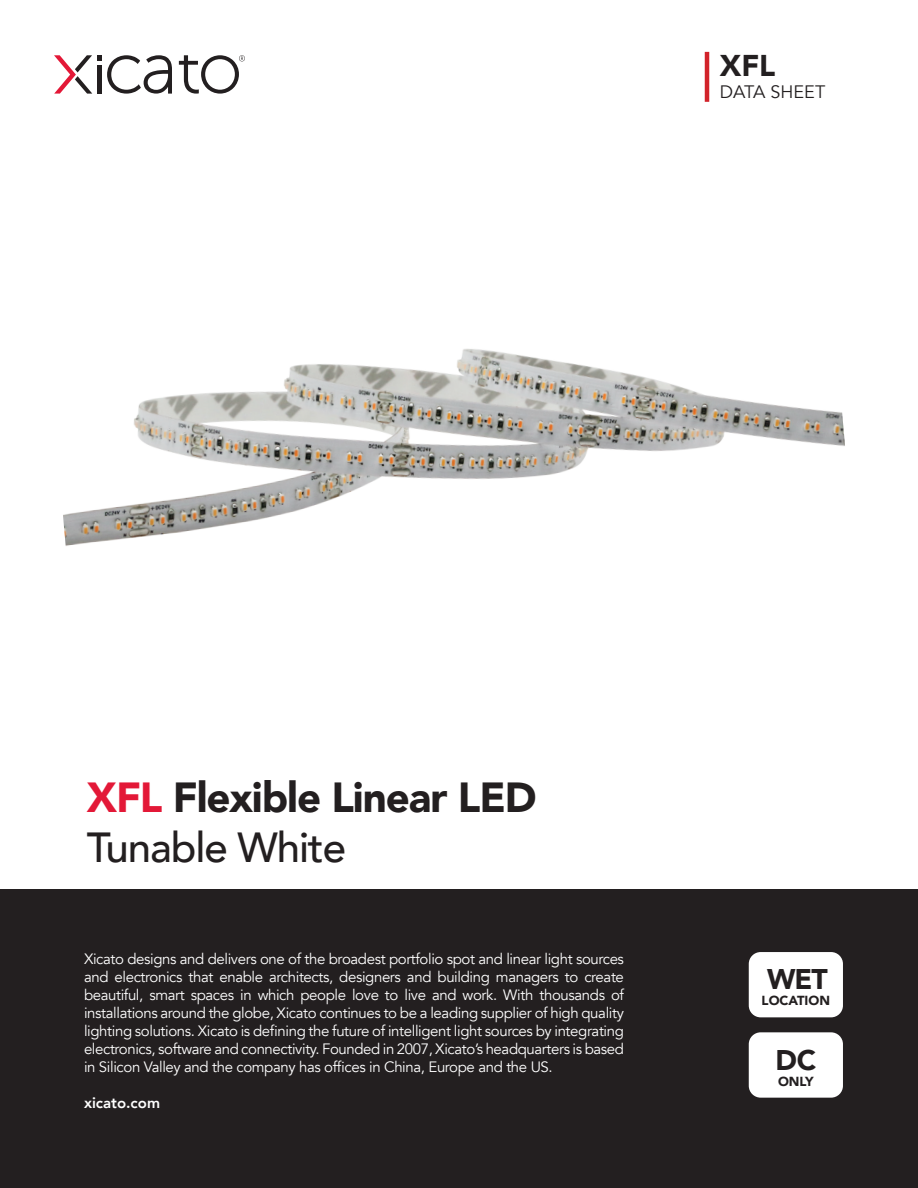
<style>
.page{position:relative;width:918px;height:1188px;background:#fff}
.page>*{position:absolute;margin:0;border:0;box-sizing:border-box;transform-origin:0 0}
.t1{font:900 42px "Avenir";letter-spacing:-.025em;color:#231f20}
.t2{font:500 42px "Avenir";letter-spacing:-.025em;color:#231f20}
.t3{font:900 30px "Avenir";color:#231f20}
.t4{font:900 28.35px "Avenir";color:#231f20}
.t5{font:18px "Avenir";color:#231f20}
.t6{font:15px/18px "Avenir";letter-spacing:-.025em;color:#fff;text-align:justify}
.t7{font:800 15px "Avenir";color:#fff}
.t8{font:900 13.05px "Avenir";color:#231f20}
.s1{color:#e31837}
</style>
<div class="page">
<svg style="left:107px;top:55px;width:65px;height:39px"></svg>
<svg style="left:179px;top:55px;width:66px;height:39px"></svg>
<svg style="left:54px;top:55px;width:47px;height:39px"></svg>
<div style="left:0;top:890px;width:918px;height:298px;background:#231f20"></div>
<hr style="left:705px;top:52px;width:4px;height:50px;background:#d2232a">
<div style="left:749px;top:952px;width:94px;height:65px;background:#fff;border-radius:12px"></div>
<div style="left:749px;top:1032px;width:94px;height:66px;background:#fff;border-radius:12px"></div>
<img style="left:63px;top:349px;width:782px;height:197px">
<p class="t3" style="left:720px;top:40px;width:57px">XFL</p>
<p class="t5" style="left:720px;top:81px;width:107px">DATA SHEET</p>
<p class="t1" style="left:87px;top:761px;width:451px"><span class="s1">XFL</span> Flexible Linear LED</p>
<p class="t2" style="left:87px;top:811px;width:261px">Tunable White</p>
<p class="t6" style="left:84px;top:950px;width:542px">Xicato designs and delivers one of the broadest portfolio spot and linear light sources and electronics that enable architects, designers and building managers to create beautiful, smart spaces in which people love to live and work. With thousands of installations around the globe, Xicato continues to be a leading supplier of high quality lighting solutions. Xicato is defining the future of intelligent light sources by integrating electronics, software and connectivity. Founded in 2007, Xicato’s headquarters is based in Silicon Valley and the company has offices in China, Europe and the US.</p>
<p class="t7" style="left:84px;top:1091px;width:78px">xicato.com</p>
<p class="t4" style="left:767px;top:955px;width:62px">WET</p>
<p class="t8" style="left:762px;top:989px;width:70px">LOCATION</p>
<p class="t4" style="left:775px;top:1036px;width:43px">DC</p>
<p class="t8" style="left:778px;top:1070px;width:37px">ONLY</p>
</div>
